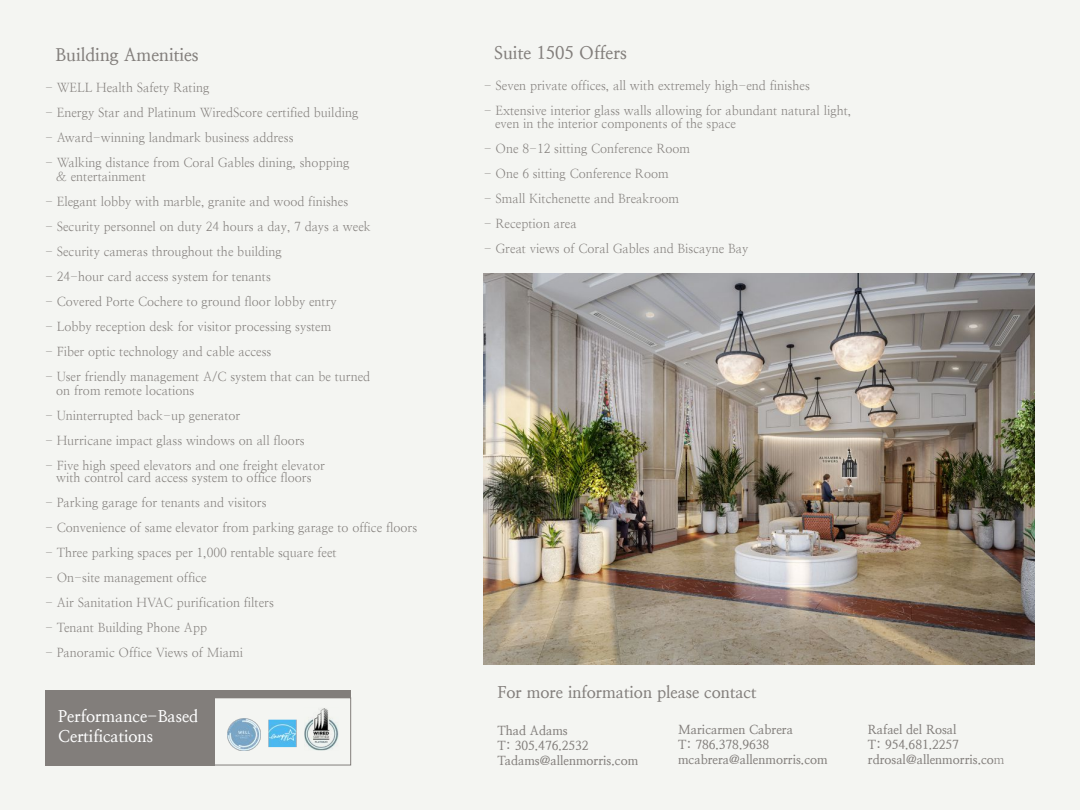
<style>
.page{position:relative;width:1080px;height:810px;background:#f4f5f2}
.page>*{position:absolute;margin:0;border:0;box-sizing:border-box;transform-origin:0 0}
.t1{font:700 17.5px "Nanum Myeongjo";color:#827e7b}
.t2{font:700 16.25px/19.5px "Nanum Myeongjo";color:#fff}
.t3{font:700 16.25px "Nanum Myeongjo";color:#827e7b}
.t4{font:12.5px "Nanum Myeongjo";color:#827e7b}
.t5{font:700 12.5px "Nanum Myeongjo";color:#827e7b}
.s1{font-weight:400}
</style>
<div class="page">
<img style="left:484px;top:274px;width:551px;height:390px">
<img style="left:228px;top:718px;width:32px;height:33px">
<img style="left:304px;top:708px;width:35px;height:42px">
<img style="left:268px;top:720px;width:29px;height:27px">
<div style="left:45px;top:690px;width:169px;height:75px;background:#827e7b"></div>
<div style="left:198px;top:690px;width:153px;height:8px;background:#827e7b"></div>
<div style="left:198px;top:698px;width:153px;height:67px;border:1px solid #827e7b"></div>
<p class="t1" style="left:55px;top:44px;width:145px">Building Amenities</p>
<p class="t4" style="left:45px;top:80px;width:166px">- WELL Health Safety Rating</p>
<p class="t4" style="left:45px;top:105px;width:315px">- Energy Star and Platinum WiredScore certified building</p>
<p class="t4" style="left:45px;top:130px;width:250px">- Award-winning landmark business address</p>
<p class="t4" style="left:45px;top:155px;width:306px">- Walking distance from Coral Gables dining, shopping</p>
<p class="t4" style="left:56px;top:169px;width:91px">&amp; entertainment</p>
<p class="t4" style="left:45px;top:194px;width:305px">- Elegant lobby with marble, granite and wood finishes</p>
<p class="t4" style="left:45px;top:219px;width:327px">- Security personnel on duty 24 hours a day, 7 days a week</p>
<p class="t4" style="left:45px;top:244px;width:238px">- Security cameras throughout the building</p>
<p class="t4" style="left:45px;top:269px;width:227px">- 24-hour card access system for tenants</p>
<p class="t4" style="left:45px;top:294px;width:293px">- Covered Porte Cochere to ground floor lobby entry</p>
<p class="t4" style="left:45px;top:319px;width:288px">- Lobby reception desk for visitor processing system</p>
<p class="t4" style="left:45px;top:344px;width:228px">- Fiber optic technology and cable access</p>
<p class="t4" style="left:45px;top:369px;width:327px">- User friendly management A/C system that can be turned</p>
<p class="t4" style="left:56px;top:383px;width:140px">on from remote locations</p>
<p class="t4" style="left:45px;top:408px;width:197px">- Uninterrupted back-up generator</p>
<p class="t4" style="left:45px;top:433px;width:261px">- Hurricane impact glass windows on all floors</p>
<p class="t4" style="left:45px;top:458px;width:281px">- Five high speed elevators and one freight elevator</p>
<p class="t4" style="left:56px;top:470px;width:257px">with control card access system to office floors</p>
<p class="t4" style="left:45px;top:495px;width:223px">- Parking garage for tenants and visitors</p>
<p class="t4" style="left:45px;top:520px;width:374px">- Convenience of same elevator from parking garage to office floors</p>
<p class="t4" style="left:45px;top:545px;width:293px">- Three parking spaces per 1,000 rentable square feet</p>
<p class="t4" style="left:45px;top:570px;width:163px">- On-site management office</p>
<p class="t4" style="left:45px;top:595px;width:230px">- Air Sanitation HVAC purification filters</p>
<p class="t4" style="left:45px;top:620px;width:164px">- Tenant Building Phone App</p>
<p class="t4" style="left:45px;top:645px;width:200px">- Panoramic Office Views of Miami</p>
<p class="t2" style="left:58px;top:707px;width:142px">Performance-Based<br>Certifications</p>
<p class="t1" style="left:494px;top:42px;width:134px">Suite 1505 Offers</p>
<p class="t4" style="left:484px;top:78px;width:328px">- Seven private offices, all with extremely high-end finishes</p>
<p class="t4" style="left:484px;top:103px;width:369px">- Extensive interior glass walls allowing for abundant natural light,</p>
<p class="t4" style="left:495px;top:116px;width:243px">even in the interior components of the space</p>
<p class="t4" style="left:484px;top:141px;width:208px">- One 8-12 sitting Conference Room</p>
<p class="t4" style="left:484px;top:166px;width:186px">- One 6 sitting Conference Room</p>
<p class="t4" style="left:484px;top:191px;width:197px">- Small Kitchenette and Breakroom</p>
<p class="t4" style="left:484px;top:216px;width:94px">- Reception area</p>
<p class="t4" style="left:484px;top:241px;width:266px">- Great views of Coral Gables and Biscayne Bay</p>
<p class="t3" style="left:498px;top:683px;width:260px">For more information please contact</p>
<p class="t5" style="left:498px;top:723px;width:72px">Thad Adams</p>
<p class="t5" style="left:498px;top:738px;width:93px">T: 305.476.2532</p>
<p class="t5" style="left:498px;top:753px;width:142px">Tadams@allenmorris.com</p>
<p class="t5" style="left:678px;top:722px;width:116px">Maricarmen Cabrera</p>
<p class="t5" style="left:678px;top:737px;width:93px">T: 786.378.9638</p>
<p class="t5" style="left:678px;top:752px;width:151px">mcabrera@allenmorris.com</p>
<p class="t5" style="left:868px;top:722px;width:90px">Rafael del Rosal</p>
<p class="t5" style="left:868px;top:737px;width:93px">T: 954.681.2257</p>
<p class="t5" style="left:868px;top:752px;width:138px">rdrosal@allenmorris.co<span class="s1">m</span></p>
</div>
